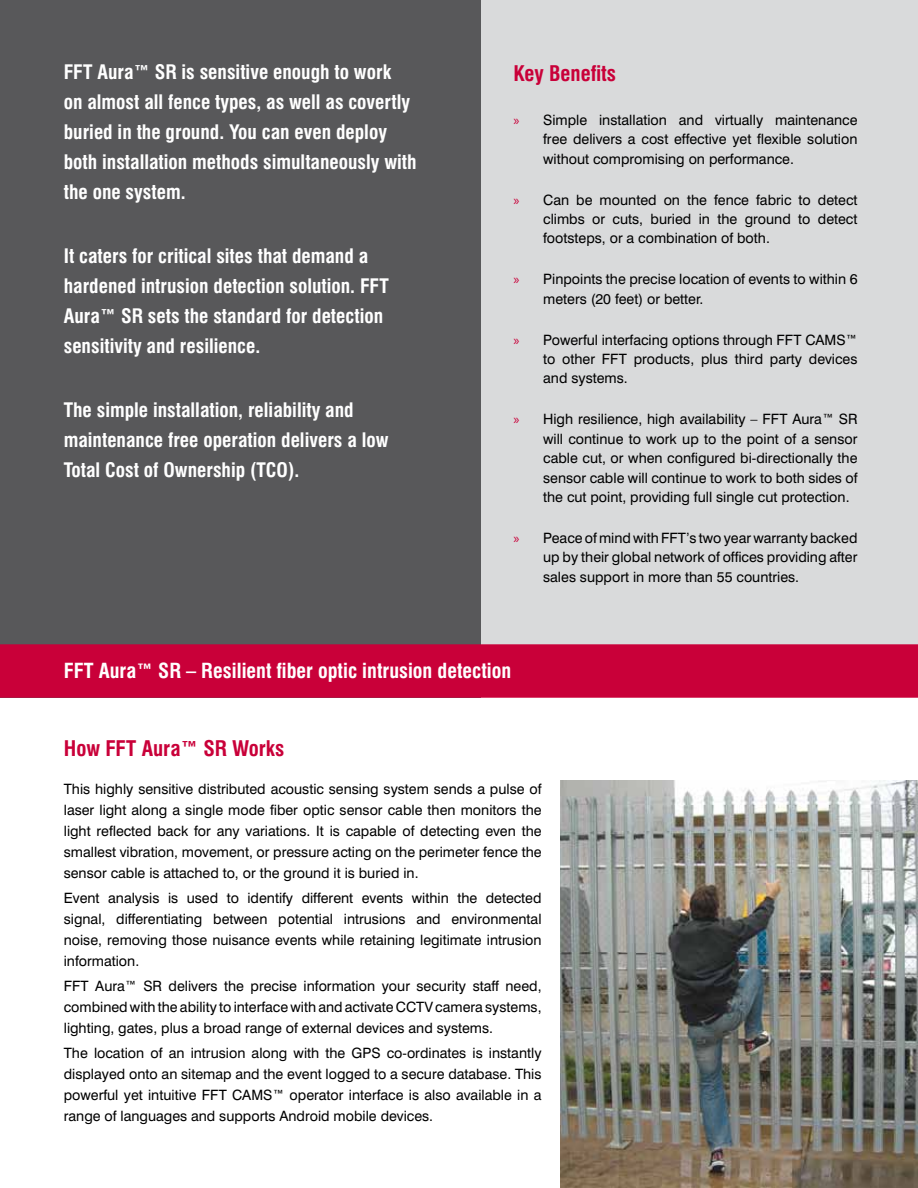
<style>
.page{position:relative;width:918px;height:1188px;background:#fff}
.page>*{position:absolute;margin:0;border:0;box-sizing:border-box;transform-origin:0 0}
.t1{font:700 condensed 21px "Swiss 721 BT";color:#c90039}
.t2{font:700 condensed 20.25px "Swiss 721 BT";color:#fff}
.t3{font:700 condensed 19.5px/30px "Swiss 721 BT";color:#fff}
.t4{font:14.25px/19.5px "Swiss 721 BT";color:#000;text-align:justify}
.s1{font-family:"Myriad Pro";color:#c90039}
</style>
<div class="page">
<div style="left:406px;top:0;width:512px;height:689px;background:#d9dadb"></div>
<div style="left:0;top:0;width:480px;height:698px;background:#58585a"></div>
<div style="left:0;top:644px;width:918px;height:54px;background:#c90039"></div>
<img style="left:560px;top:781px;width:358px;height:407px">
<h3 class="t3" style="left:64px;top:57px;width:354px">FFT Aura™ SR is sensitive enough to work<br>on almost all fence types, as well as covertly buried in the ground. You can even deploy both installation methods simultaneously with the one system.</h3>
<h3 class="t3" style="left:64px;top:241px;width:327px">It caters for critical sites that demand a hardened intrusion detection solution. FFT Aura™ SR sets the standard for detection sensitivity and resilience.</h3>
<h3 class="t3" style="left:64px;top:395px;width:326px">The simple installation, reliability and maintenance free operation delivers a low<br>Total Cost of Ownership (TCO).</h3>
<h1 class="t1" style="left:513px;top:60px;width:104px">Key Benefits</h1>
<p class="t4" style="left:543px;top:110px;width:316px;text-indent:-30px"><span class="s1">»</span> Simple installation and virtually maintenance free delivers a cost effective yet flexible solution without compromising on performance.</p>
<p class="t4" style="left:543px;top:190px;width:316px;text-indent:-30px"><span class="s1">»</span> Can be mounted on the fence fabric to detect climbs or cuts, buried in the ground to detect footsteps, or a combination of both.</p>
<p class="t4" style="left:543px;top:269px;width:316px;text-indent:-30px"><span class="s1">»</span> Pinpoints the precise location of events to within 6 meters (20 feet) or better.</p>
<p class="t4" style="left:543px;top:330px;width:316px;text-indent:-30px"><span class="s1">»</span> Powerful interfacing options through FFT CAMS™ to other FFT products, plus third party devices and systems.</p>
<p class="t4" style="left:543px;top:409px;width:316px;text-indent:-30px"><span class="s1">»</span> High resilience, high availability – FFT Aura™ SR will continue to work up to the point of a sensor cable cut, or when configured bi-directionally the sensor cable will continue to work to both sides of the cut point, providing full single cut protection.</p>
<p class="t4" style="left:543px;top:528px;width:316px;text-indent:-30px"><span class="s1">»</span> Peace of mind with FFT’s two year warranty backed up by their global network of offices providing after sales support in more than 55 countries.</p>
<h2 class="t2" style="left:64px;top:659px;width:449px">FFT Aura™ SR – Resilient fiber optic intrusion detection</h2>
<h1 class="t1" style="left:64px;top:735px;width:222px">How FFT Aura™ SR Works</h1>
<p class="t4" style="left:64px;top:778px;width:479px;line-height:21px">This highly sensitive distributed acoustic sensing system sends a pulse of laser light along a single mode fiber optic sensor cable then monitors the light reflected back for any variations. It is capable of detecting even the smallest vibration, movement, or pressure acting on the perimeter fence the sensor cable is attached to, or the ground it is buried in.</p>
<p class="t4" style="left:64px;top:887px;width:479px;line-height:21px">Event analysis is used to identify different events within the detected signal, differentiating between potential intrusions and environmental noise, removing those nuisance events while retaining legitimate intrusion information.</p>
<p class="t4" style="left:64px;top:975px;width:479px;line-height:21px">FFT Aura™ SR delivers the precise information your security staff need, combined with the ability to interface with and activate CCTV camera systems, lighting, gates, plus a broad range of external devices and systems.</p>
<p class="t4" style="left:64px;top:1043px;width:479px;line-height:21px">The location of an intrusion along with the GPS co-ordinates is instantly displayed onto an sitemap and the event logged to a secure database. This powerful yet intuitive FFT CAMS™ operator interface is also available in a range of languages and supports Android mobile devices.</p>
</div>
